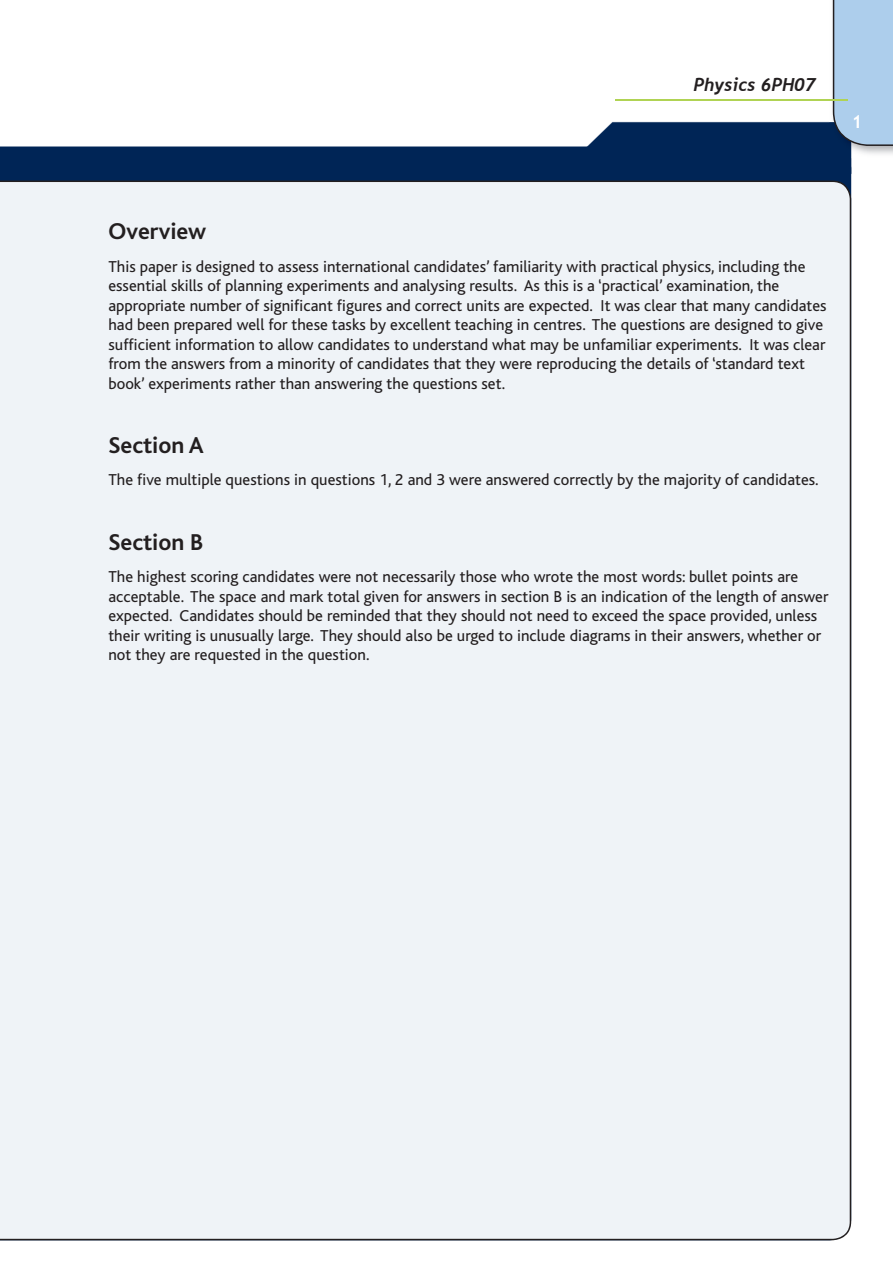
<style>
.page{position:relative;width:893px;height:1263px;background:#fff}
.page>*{position:absolute;margin:0;border:0;box-sizing:border-box;transform-origin:0 0}
.t1{font:700 24px "Bliss";color:#231f20}
.t2{font:italic 700 18px "Trebuchet";color:#231f20}
.t3{font:700 18px "Trebuchet MS";color:#fff}
.t4{font:16.5px/19.5px "Bliss";color:#231f20}
</style>
<div class="page">
<div style="left:0;top:146px;width:851px;height:35px;background:#002556"></div>
<div style="left:0;top:181px;width:851px;height:1059px;background:#eff3f7"></div>
<svg style="left:559px;top:0;width:334px;height:174px"></svg>
<hr style="left:615px;top:99px;width:233px;height:2px;background:#b0d354">
<p class="t2" style="left:693px;top:74px;width:123px">Physics 6PH07</p>
<p class="t3" style="left:852px;top:110px;width:12px">1</p>
<h1 class="t1" style="left:108px;top:219px;width:99px">Overview</h1>
<p class="t4" style="left:108px;top:257px;width:720px">This paper is designed to assess international candidates’ familiarity with practical physics, including the essential skills of planning experiments and analysing results. As this is a ‘practical’ examination, the appropriate number of significant figures and correct units are expected. It was clear that many candidates had been prepared well for these tasks by excellent teaching in centres. The questions are designed to give sufficient information to allow candidates to understand what may be unfamiliar experiments. It was clear from the answers from a minority of candidates that they were reproducing the details of ‘standard text book’ experiments rather than answering the questions set.</p>
<h1 class="t1" style="left:108px;top:433px;width:97px">Section A</h1>
<p class="t4" style="left:108px;top:471px;width:712px">The five multiple questions in questions 1, 2 and 3 were answered correctly by the majority of candidates.</p>
<h1 class="t1" style="left:108px;top:530px;width:96px">Section B</h1>
<p class="t4" style="left:108px;top:567px;width:721px">The highest scoring candidates were not necessarily those who wrote the most words: bullet points are acceptable. The space and mark total given for answers in section B is an indication of the length of answer expected. Candidates should be reminded that they should not need to exceed the space provided, unless their writing is unusually large. They should also be urged to include diagrams in their answers, whether or not they are requested in the question.</p>
</div>
